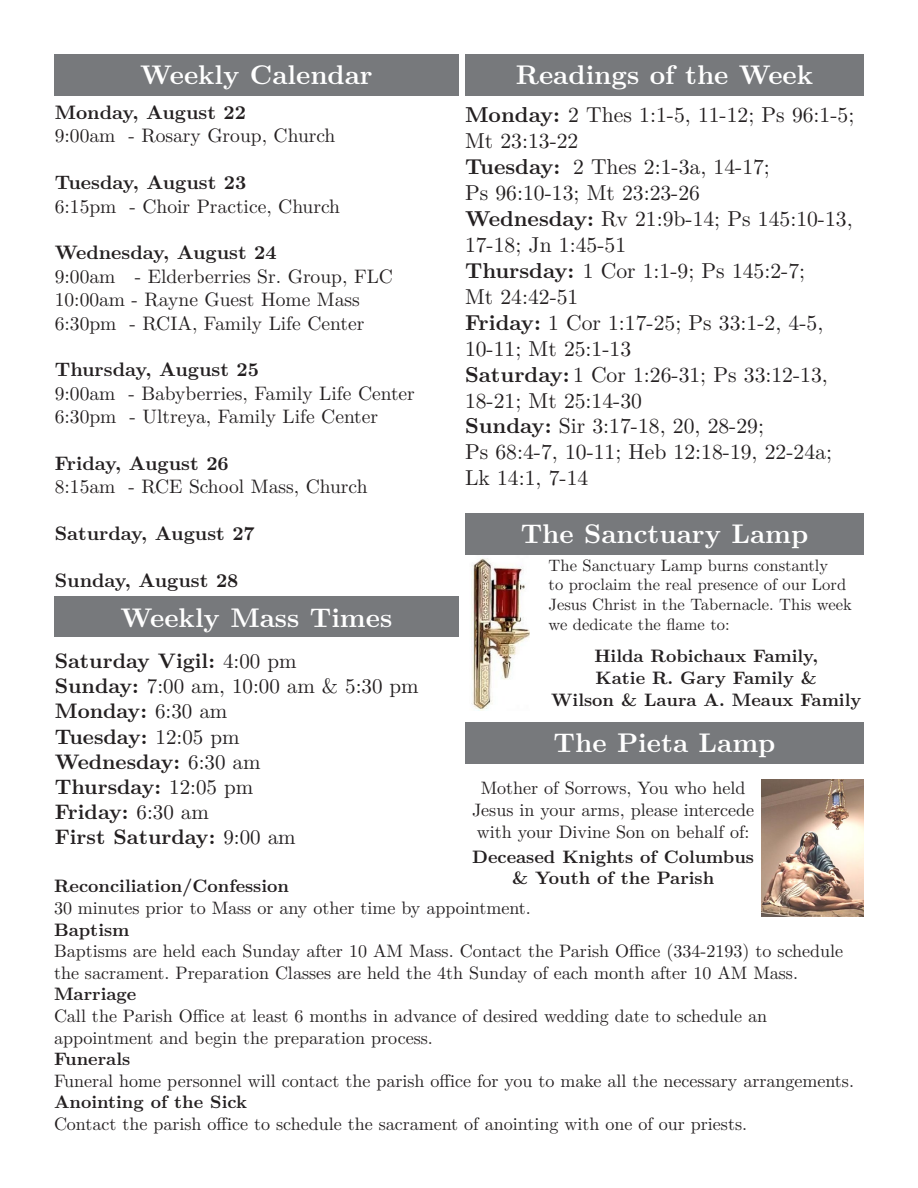
<style>
.page{position:relative;width:918px;height:1188px;background:#fff}
.page>*{position:absolute;margin:0;border:0;box-sizing:border-box;transform-origin:0 0}
.t1{font:700 27px "LM Roman 10";color:#fff}
.t2{font:21.6px/26px "LM Roman 10";color:#231f20}
.t3{font:700 21px/25.2px "LM Roman 10";color:#231f20}
.t4{font:19.5px/23.4px "LM Roman 10";color:#231f20}
.t5{font:700 19.5px "LM Roman 10";color:#231f20}
.t6{font:18px/21.6px "LM Roman 10";color:#231f20}
.t7{font:700 18px/21.6px "LM Roman 10";color:#231f20;text-align:center}
.t8{font:16.5px/19.8px "LM Roman 10";color:#231f20}
.s1{font-weight:700}
.s2{font-weight:400}
</style>
<div class="page">
<div style="left:54px;top:54px;width:405px;height:41px;background:#77797c"></div>
<div style="left:54px;top:597px;width:405px;height:40px;background:#77797c"></div>
<div style="left:465px;top:54px;width:399px;height:41px;background:#77797c"></div>
<img style="left:761px;top:780px;width:103px;height:136px">
<img style="left:471px;top:558px;width:58px;height:152px">
<div style="left:465px;top:513px;width:399px;height:41px;background:#77797c"></div>
<div style="left:465px;top:722px;width:399px;height:41px;background:#77797c"></div>
<h1 class="t1" style="left:516px;top:54px;width:299px">Readings of the Week</h1>
<p class="t2" style="left:465px;top:100px;width:391px"><span class="s1">Monday:</span> 2 Thes 1:1-5, 11-12; Ps 96:1-5;<br>Mt 23:13-22<br><span class="s1">Tuesday:</span> 2 Thes 2:1-3a, 14-17;<br>Ps 96:10-13; Mt 23:23-26<br><span class="s1">Wednesday:</span> Rv 21:9b-14; Ps 145:10-13,<br>17-18; Jn 1:45-51<br><span class="s1">Thursday:</span> 1 Cor 1:1-9; Ps 145:2-7;<br>Mt 24:42-51<br><span class="s1">Friday:</span> 1 Cor 1:17-25; Ps 33:1-2, 4-5,<br>10-11; Mt 25:1-13<br><span class="s1">Saturday:</span> 1 Cor 1:26-31; Ps 33:12-13,<br>18-21; Mt 25:14-30<br><span class="s1">Sunday:</span> Sir 3:17-18, 20, 28-29;<br>Ps 68:4-7, 10-11; Heb 12:18-19, 22-24a;<br>Lk 14:1, 7-14</p>
<h1 class="t1" style="left:521px;top:513px;width:289px">The Sanctuary Lamp</h1>
<h1 class="t1" style="left:140px;top:54px;width:234px">Weekly Calendar</h1>
<p class="t5" style="left:55px;top:97px;width:193px">Monday, August 22</p>
<p class="t4" style="left:55px;top:123px;width:282px">9:00am - Rosary Group, Church</p>
<p class="t5" style="left:55px;top:167px;width:193px">Tuesday, August 23</p>
<p class="t4" style="left:55px;top:193px;width:287px">6:15pm - Choir Practice, Church</p>
<p class="t5" style="left:55px;top:237px;width:223px">Wednesday, August 24</p>
<p class="t4" style="left:55px;top:263px;width:340px">9:00am - Elderberries Sr. Group, FLC<br>10:00am - Rayne Guest Home Mass<br>6:30pm - RCIA, Family Life Center</p>
<p class="t5" style="left:55px;top:354px;width:206px">Thursday, August 25</p>
<p class="t4" style="left:55px;top:380px;width:362px">9:00am - Babyberries, Family Life Center<br>6:30pm - Ultreya, Family Life Center</p>
<p class="t5" style="left:55px;top:448px;width:176px">Friday, August 26</p>
<p class="t4" style="left:55px;top:474px;width:314px">8:15am - RCE School Mass, Church</p>
<p class="t5" style="left:55px;top:518px;width:202px">Saturday, August 27</p>
<p class="t5" style="left:55px;top:565px;width:185px">Sunday, August 28</p>
<h1 class="t1" style="left:121px;top:596px;width:273px">Weekly Mass Times</h1>
<p class="t3" style="left:55px;top:647px;width:366px">Saturday Vigil: <span class="s2">4:00 pm<br></span>Sunday: <span class="s2">7:00 am, 10:00 am &amp; 5:30 pm<br></span>Monday: <span class="s2">6:30 am<br></span>Tuesday: <span class="s2">12:05 pm<br></span>Wednesday: <span class="s2">6:30 am<br></span>Thursday: <span class="s2">12:05 pm<br></span>Friday: <span class="s2">6:30 am<br></span>First Saturday: <span class="s2">9:00 am</span></p>
<p class="t7" style="left:54px;top:874px;width:237px">Reconciliation/Confession</p>
<p class="t6" style="left:54px;top:896px;width:478px">30 minutes prior to Mass or any other time by appointment.</p>
<p class="t7" style="left:54px;top:917px;width:77px">Baptism</p>
<p class="t6" style="left:54px;top:939px;width:791px">Baptisms are held each Sunday after 10 AM Mass. Contact the Parish Office (334-2193) to schedule the sacrament. Preparation Classes are held the 4th Sunday of each month after 10 AM Mass.</p>
<p class="t7" style="left:54px;top:982px;width:84px">Marriage</p>
<p class="t6" style="left:54px;top:1004px;width:715px">Call the Parish Office at least 6 months in advance of desired wedding date to schedule an appointment and begin the preparation process.</p>
<p class="t7" style="left:54px;top:1047px;width:78px">Funerals</p>
<p class="t6" style="left:54px;top:1068px;width:802px">Funeral home personnel will contact the parish office for you to make all the necessary arrangements.</p>
<p class="t7" style="left:54px;top:1090px;width:194px">Anointing of the Sick</p>
<p class="t6" style="left:54px;top:1112px;width:695px">Contact the parish office to schedule the sacrament of anointing with one of our priests.</p>
<p class="t8" style="left:549px;top:554px;width:305px">The Sanctuary Lamp burns constantly<br>to proclaim the real presence of our Lord Jesus Christ in the Tabernacle. This week we dedicate the flame to:</p>
<p class="t7" style="left:551px;top:644px;width:312px">Hilda Robichaux Family,<br>Katie R. Gary Family &amp;<br>Wilson &amp; Laura A. Meaux Family</p>
<h1 class="t1" style="left:554px;top:722px;width:223px">The Pieta Lamp</h1>
<p class="t6" style="left:472px;top:776px;width:284px;text-align:center">Mother of Sorrows, You who held<br>Jesus in your arms, please intercede with your Divine Son on behalf of:</p>
<p class="t7" style="left:472px;top:844px;width:283px">Deceased Knights of Columbus &amp; Youth of the Parish</p>
</div>
